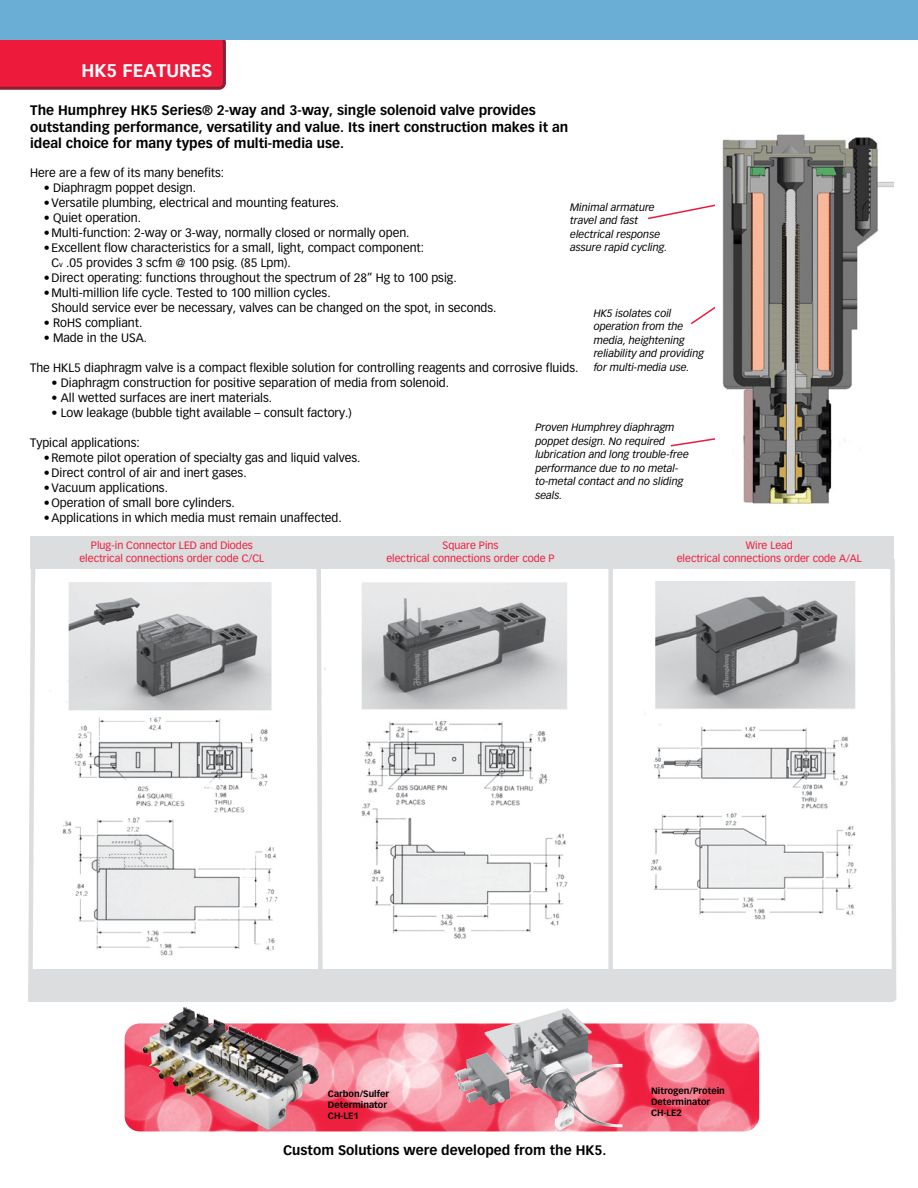
<style>
.page{position:relative;width:918px;height:1188px;background:#fff}
.page>*{position:absolute;margin:0;border:0;box-sizing:border-box;transform-origin:0 0}
.t1{font:700 18px "Vectora LT Std";color:#fff}
.t2{font:700 13.5px/16.5px "Vectora LT Std";color:#000}
.t3{font:12px/15px "Vectora LT Std";color:#000}
.t4{font:italic 10.5px/13.5px "Vectora LT Std";color:#000}
.t5{font:10.5px/13.5px "Vectora LT Std";color:#ed1a3b;text-align:center}
.t6{font:700 9px/10.8px "Vectora LT Std";color:#000}
.s1{font-size:7.2px}
</style>
<div class="page">
<img style="left:722px;top:134px;width:171px;height:370px">
<div style="left:30px;top:537px;width:864px;height:32px;background:#dcddde"></div>
<img style="left:125px;top:1023px;width:634px;height:108px">
<div style="left:30px;top:970px;width:864px;height:32px;background:#dcddde"></div>
<svg style="left:691px;top:276px;width:70px;height:50px"></svg>
<svg style="left:670px;top:428px;width:108px;height:20px"></svg>
<svg style="left:648px;top:191px;width:131px;height:29px"></svg>
<img style="left:143px;top:1007px;width:176px;height:123px">
<img style="left:485px;top:1032px;width:137px;height:99px">
<svg style="left:28px;top:569px;width:10px;height:433px"></svg>
<img style="left:36px;top:582px;width:242px;height:380px">
<img style="left:325px;top:582px;width:243px;height:357px">
<img style="left:644px;top:581px;width:213px;height:339px">
<svg style="left:314px;top:569px;width:11px;height:401px"></svg>
<div style="left:608px;top:559px;width:5px;height:423px;background:#dcddde"></div>
<svg style="left:888px;top:559px;width:9px;height:442px"></svg>
<svg style="left:0;top:40px;width:226px;height:50px;background:#e61b3b"></svg>
<div style="left:0;top:0;width:918px;height:40px;background:#6baed5"></div>
<p class="t1" style="left:81px;top:59px;width:133px">HK5 FEATURES</p>
<p class="t2" style="left:30px;top:102px;width:540px">The Humphrey HK5 Series® 2-way and 3-way, single solenoid valve provides outstanding performance, versatility and value. Its inert construction makes it an ideal choice for many types of multi-media use.</p>
<p class="t3" style="left:30px;top:165px;width:196px">Here are a few of its many benefits:</p>
<p class="t3" style="left:44px;top:180px;width:154px">• Diaphragm poppet design.</p>
<p class="t3" style="left:44px;top:195px;width:297px">• Versatile plumbing, electrical and mounting features.</p>
<p class="t3" style="left:44px;top:210px;width:99px">• Quiet operation.</p>
<p class="t3" style="left:44px;top:225px;width:367px">• Multi-function: 2-way or 3-way, normally closed or normally open.</p>
<p class="t3" style="left:52px;top:240px;width:374px;text-indent:-8px">• Excellent flow characteristics for a small, light, compact component:<br>C<span class="s1">v</span> .05 provides 3 scfm @ 100 psig. (85 Lpm).</p>
<p class="t3" style="left:44px;top:270px;width:415px">•Direct operating: functions throughout the spectrum of 28” Hg to 100 psig.</p>
<p class="t3" style="left:52px;top:285px;width:447px;text-indent:-8px">• Multi-million life cycle. Tested to 100 million cycles.<br>Should service ever be necessary, valves can be changed on the spot, in seconds.</p>
<p class="t3" style="left:44px;top:315px;width:100px">• RoHS compliant.</p>
<p class="t3" style="left:44px;top:330px;width:105px">• Made in the USA.</p>
<p class="t3" style="left:30px;top:360px;width:550px">The HKL5 diaphragm valve is a compact flexible solution for controlling reagents and corrosive fluids.</p>
<p class="t3" style="left:52px;top:375px;width:399px">• Diaphragm construction for positive separation of media from solenoid.</p>
<p class="t3" style="left:52px;top:390px;width:222px">• All wetted surfaces are inert materials.</p>
<p class="t3" style="left:52px;top:405px;width:302px">• Low leakage (bubble tight available – consult factory.)</p>
<p class="t3" style="left:30px;top:435px;width:111px">Typical applications:</p>
<p class="t3" style="left:44px;top:450px;width:318px">• Remote pilot operation of specialty gas and liquid valves.</p>
<p class="t3" style="left:44px;top:465px;width:205px">•Direct control of air and inert gases.</p>
<p class="t3" style="left:44px;top:480px;width:126px">• Vacuum applications.</p>
<p class="t3" style="left:44px;top:495px;width:193px">• Operation of small bore cylinders.</p>
<p class="t3" style="left:44px;top:510px;width:300px">•Applications in which media must remain unaffected.</p>
<p class="t4" style="left:570px;top:201px;width:99px">Minimal armature travel and fast electrical response assure rapid cycling.</p>
<p class="t4" style="left:594px;top:307px;width:112px">HK5 isolates coil operation from the media, heightening reliability and providing for multi-media use.</p>
<p class="t4" style="left:535px;top:421px;width:155px">Proven Humphrey diaphragm poppet design. No required lubrication and long trouble-free performance due to no metal&shy;to-metal contact and no sliding seals.</p>
<p class="t5" style="left:79px;top:538px;width:186px">Plug-in Connector LED and Diodes electrical connections order code C/CL</p>
<p class="t5" style="left:386px;top:538px;width:170px">Square Pins<br>electrical connections order code P</p>
<p class="t5" style="left:677px;top:538px;width:187px">Wire Lead<br>electrical connections order code A/AL</p>
<p class="t6" style="left:328px;top:1088px;width:63px">Carbon/Sulfer<br>Determinator<br>CH-LE1</p>
<p class="t2" style="left:283px;top:1142px;width:325px">Custom Solutions were developed from the HK5.</p>
<p class="t6" style="left:651px;top:1086px;width:75px">Nitrogen/Protein<br>Determinator<br>CH-LE2</p>
</div>
